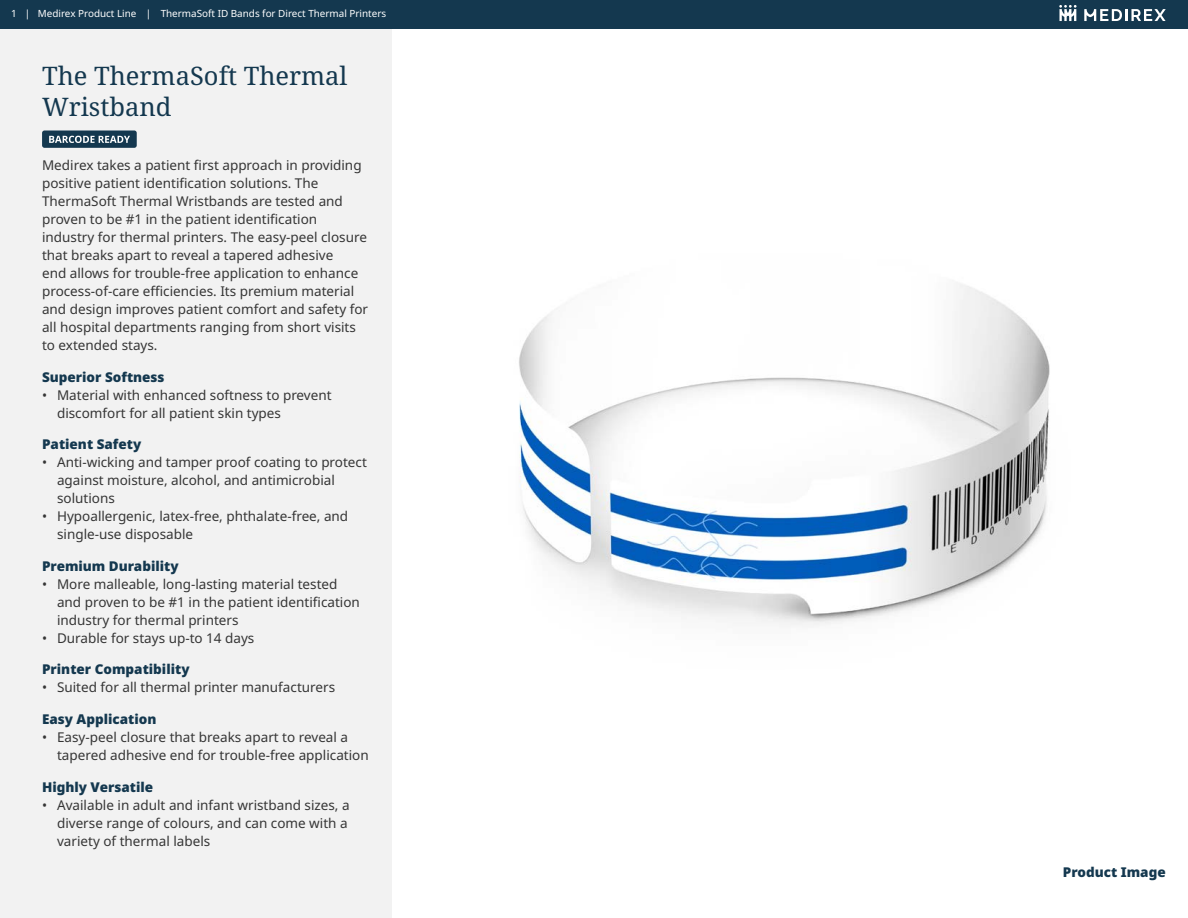
<style>
.page{position:relative;width:1188px;height:918px;background:#fff}
.page>*{position:absolute;margin:0;border:0;box-sizing:border-box;transform-origin:0 0}
.t1{font:25.5px/30.6px "Noto Serif";color:#14384f}
.t2{font:13.5px/18px "Noto Sans";color:#353535}
.t3{font:900 13.5px "Noto Sans";color:#14384f}
.t4{font:9.9px "Noto Sans";color:#fff}
</style>
<div class="page">
<img style="left:519px;top:284px;width:531px;height:342px">
<div style="left:0;top:28px;width:392px;height:890px;background:#f2f2f2"></div>
<div style="left:42px;top:131px;width:95px;height:17px;background:#14384f;border-radius:2px"></div>
<svg style="left:49px;top:136px;width:81px;height:7px"></svg>
<div style="left:0;top:0;width:1188px;height:28px;background:#14384f"></div>
<svg style="left:1084px;top:9px;width:82px;height:12px"></svg>
<svg style="left:1059px;top:5px;width:18px;height:16px"></svg>
<p class="t4" style="left:11px;top:6px;width:377px">1 | Medirex Product Line | ThermaSoft ID Bands for Direct Thermal Printers</p>
<h1 class="t1" style="left:42px;top:62px;width:307px">The ThermaSoft Thermal<br>Wristband</h1>
<p class="t2" style="left:42px;top:156px;width:328px">Medirex takes a patient first approach in providing positive patient identification solutions. The ThermaSoft Thermal Wristbands are tested and proven to be #1 in the patient identification industry for thermal printers. The easy-peel closure that breaks apart to reveal a tapered adhesive<br>end allows for trouble-free application to enhance process-of-care efficiencies. Its premium material and design improves patient comfort and safety for all hospital departments ranging from short visits to extended stays.</p>
<p class="t3" style="left:42px;top:366px;width:124px">Superior Softness</p>
<p class="t2" style="left:57px;top:386px;width:276px;text-indent:-15px">• Material with enhanced softness to prevent discomfort for all patient skin types</p>
<p class="t3" style="left:42px;top:434px;width:101px">Patient Safety</p>
<p class="t2" style="left:57px;top:454px;width:311px;text-indent:-15px">• Anti-wicking and tamper proof coating to protect against moisture, alcohol, and antimicrobial solutions</p>
<p class="t2" style="left:57px;top:508px;width:293px;text-indent:-15px">• Hypoallergenic, latex-free, phthalate-free, and single-use disposable</p>
<p class="t3" style="left:42px;top:556px;width:138px">Premium Durability</p>
<p class="t2" style="left:57px;top:575px;width:304px;text-indent:-15px">• More malleable, long-lasting material tested and proven to be #1 in the patient identification industry for thermal printers</p>
<p class="t2" style="left:42px;top:629px;width:214px">• Durable for stays up-to 14 days</p>
<p class="t3" style="left:42px;top:659px;width:149px">Printer Compatibility</p>
<p class="t2" style="left:42px;top:679px;width:295px">• Suited for all thermal printer manufacturers</p>
<p class="t3" style="left:42px;top:709px;width:116px">Easy Application</p>
<p class="t2" style="left:57px;top:728px;width:313px;text-indent:-15px">• Easy-peel closure that breaks apart to reveal a tapered adhesive end for trouble-free application</p>
<p class="t3" style="left:42px;top:776px;width:113px">Highly Versatile</p>
<p class="t2" style="left:57px;top:796px;width:294px;text-indent:-15px">• Available in adult and infant wristband sizes, a diverse range of colours, and can come with a variety of thermal labels</p>
<p class="t3" style="left:1063px;top:862px;width:104px">Product Image</p>
</div>
